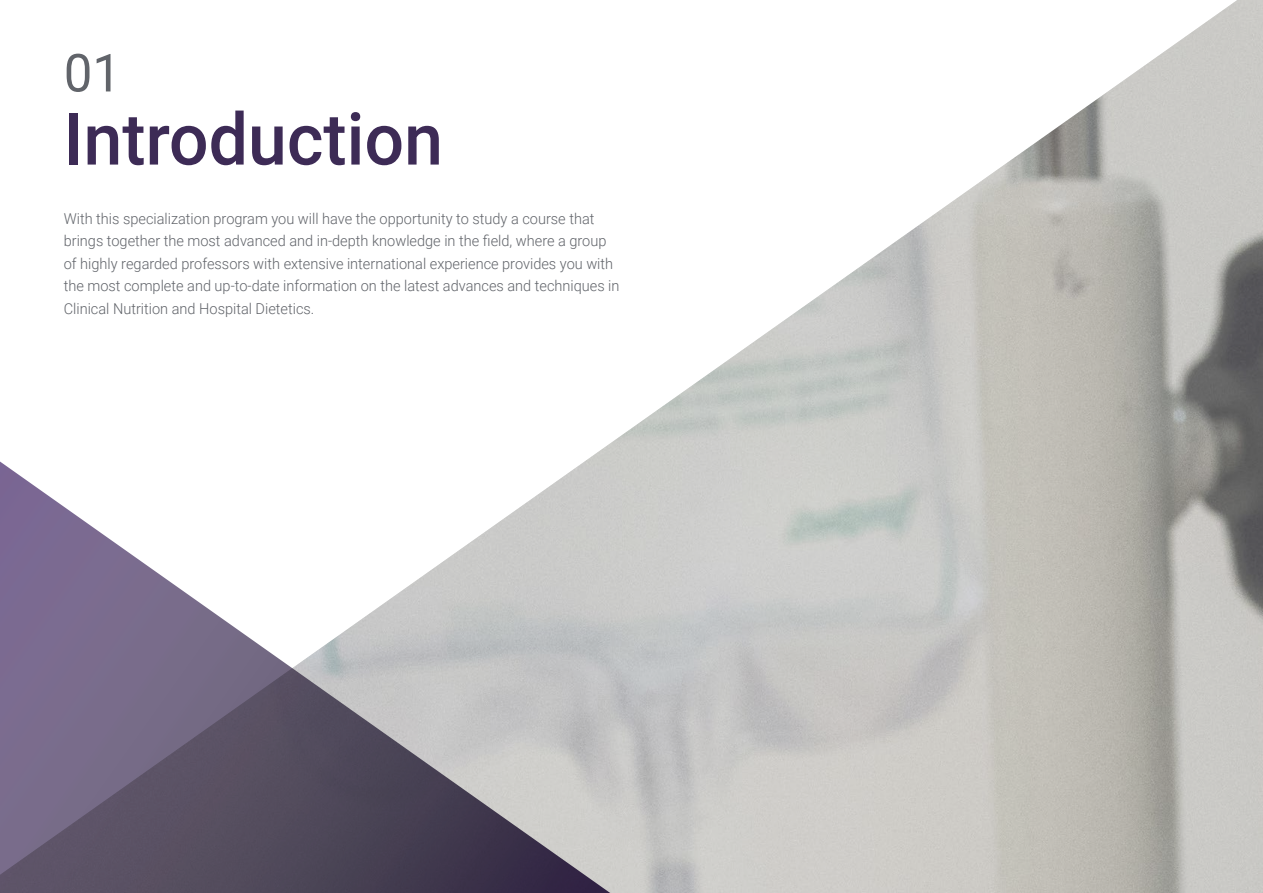
<style>
.page{position:relative;width:1263px;height:893px;background:#fff}
.page>*{position:absolute;margin:0;border:0;box-sizing:border-box;transform-origin:0 0}
.t1{font:500 72px "Roboto";color:#3d2b56}
.t2{font:52.5px "Roboto";color:#61646a}
.t3{font:300 15px/22.5px "Roboto";color:#61646a}
</style>
<div class="page">
<img style="left:607px;top:0;width:656px;height:893px">
<svg style="left:0;top:446px;width:640px;height:447px"></svg>
<h2 class="t2" style="left:64px;top:36px;width:59px">01</h2>
<h1 class="t1" style="left:64px;top:89px;width:381px">Introduction</h1>
<p class="t3" style="left:64px;top:207px;width:557px">With this specialization program you will have the opportunity to study a course that brings together the most advanced and in-depth knowledge in the field, where a group of highly regarded professors with extensive international experience provides you with the most complete and up-to-date information on the latest advances and techniques in Clinical Nutrition and Hospital Dietetics.</p>
</div>
